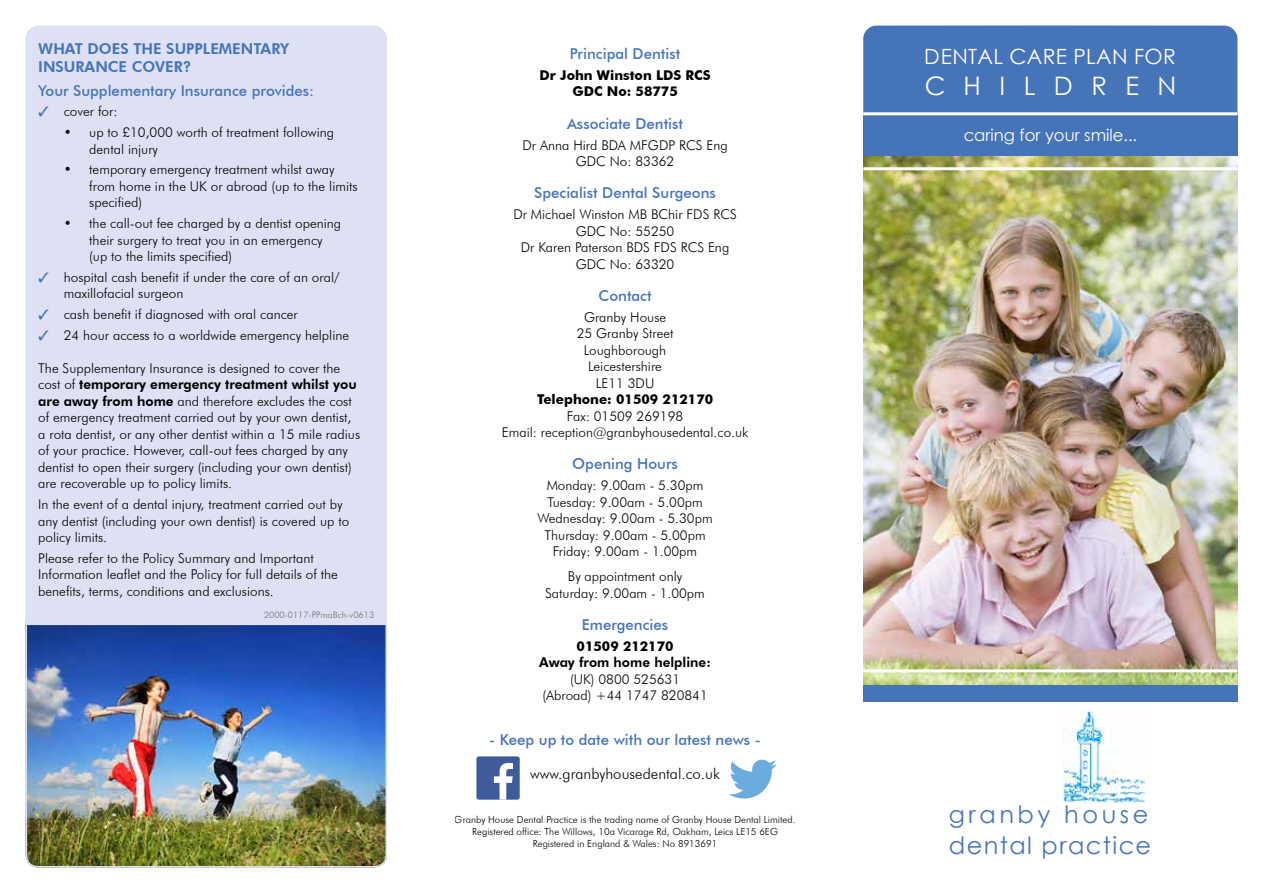
<style>
.page{position:relative;width:1263px;height:893px;background:#fff}
.page>*{position:absolute;margin:0;border:0;box-sizing:border-box;transform-origin:0 0}
.t1{font:25.5px "Century Gothic";letter-spacing:.725em;color:#fff}
.t2{font:24px/31.2px "Century Gothic";letter-spacing:.06em;color:#4674b9}
.t3{font:21px "Century Gothic";letter-spacing:.015em;color:#fff}
.t4{font:16.5px "Century Gothic";color:#fff}
.t5{font:500 15px "Futura BT";color:#4674b9}
.t6{font:800 15px/18px "Futura BT";color:#4674b9}
.t7{font:300 15px "Futura BT";color:#000}
.t8{font:300 13.5px/16.5px "Futura BT";color:#000}
.t9{font:700 13.5px/16.5px "Futura BT";color:#000;text-align:center}
.t10{font:800 13.5px "Futura BT";color:#000}
.t11{font:300 9.75px/11.7px "Futura BT";color:#000;text-align:center}
.t12{font:300 9px "Futura BT";color:#706f6f}
.s1{font-weight:800}
</style>
<div class="page">
<img style="left:26px;top:625px;width:361px;height:242px">
<div style="left:26px;top:611px;width:361px;height:256px;border:2px solid #dde1f3;border-radius:12px"></div>
<div style="left:26px;top:25px;width:361px;height:600px;background:#dde1f3"></div>
<img style="left:863px;top:156px;width:374px;height:529px">
<div style="left:863px;top:25px;width:374px;height:87px;background:#4674b9"></div>
<div style="left:863px;top:115px;width:374px;height:41px;background:#4674b9"></div>
<div style="left:863px;top:685px;width:374px;height:16px;background:#4674b9"></div>
<hr style="left:863px;top:167px;width:374px;height:3px;background:#fff">
<hr style="left:863px;top:669px;width:374px;height:3px;background:#fff">
<img style="left:1062px;top:711px;width:83px;height:92px">
<div style="left:476px;top:756px;width:44px;height:44px;background:#3e5b9b;border-radius:2px"></div>
<svg style="left:494px;top:763px;width:19px;height:37px"></svg>
<svg style="left:729px;top:760px;width:48px;height:38px"></svg>
<svg style="left:39px;top:107px;width:10px;height:10px"></svg>
<svg style="left:39px;top:272px;width:10px;height:10px"></svg>
<svg style="left:39px;top:309px;width:10px;height:11px"></svg>
<svg style="left:39px;top:330px;width:10px;height:10px"></svg>
<p class="t6" style="left:38px;top:39px;width:252px">WHAT DOES THE SUPPLEMENTARY<br>INSURANCE COVER?</p>
<p class="t5" style="left:38px;top:81px;width:277px">Your Supplementary Insurance provides:</p>
<p class="t8" style="left:64px;top:103px;width:55px">cover for:</p>
<p class="t8" style="left:89px;top:124px;width:246px;text-indent:-26px">• up to £10,000 worth of treatment following dental injury</p>
<p class="t8" style="left:89px;top:161px;width:270px;text-indent:-26px">• temporary emergency treatment whilst away from home in the UK or abroad (up to the limits specified)</p>
<p class="t8" style="left:89px;top:215px;width:253px;text-indent:-26px">• the call-out fee charged by a dentist opening their surgery to treat you in an emergency (up to the limits specified)</p>
<p class="t8" style="left:64px;top:269px;width:277px">hospital cash benefit if under the care of an oral/ maxillofacial surgeon</p>
<p class="t8" style="left:64px;top:304px;width:287px;line-height:20.7px">cash benefit if diagnosed with oral cancer<br>24 hour access to a worldwide emergency helpline</p>
<p class="t8" style="left:38px;top:360px;width:323px">The Supplementary Insurance is designed to cover the cost of <span class="s1">temporary emergency treatment whilst you are away from home</span> and therefore excludes the cost of emergency treatment carried out by your own dentist, a rota dentist, or any other dentist within a 15 mile radius of your practice. However, call-out fees charged by any dentist to open their surgery (including your own dentist) are recoverable up to policy limits.</p>
<p class="t8" style="left:38px;top:496px;width:313px">In the event of a dental injury, treatment carried out by any dentist (including your own dentist) is covered up to policy limits.</p>
<p class="t8" style="left:38px;top:550px;width:301px">Please refer to the Policy Summary and Important<br>Information leaflet and the Policy for full details of the benefits, terms, conditions and exclusions.</p>
<p class="t12" style="left:264px;top:609px;width:112px">2000-0117-PPmaBch-v0613</p>
<p class="t5" style="left:570px;top:45px;width:112px">Principal Dentist</p>
<p class="t9" style="left:540px;top:67px;width:173px">Dr John Winston LDS RCS<br>GDC No: 58775</p>
<p class="t5" style="left:567px;top:114px;width:118px">Associate Dentist</p>
<p class="t8" style="left:522px;top:136px;width:207px;text-align:center">Dr Anna Hird BDA MFGDP RCS Eng<br>GDC No: 83362</p>
<p class="t5" style="left:534px;top:184px;width:183px">Specialist Dental Surgeons</p>
<p class="t8" style="left:513px;top:206px;width:225px;text-align:center">Dr Michael Winston MB BChir FDS RCS<br>GDC No: 55250<br>Dr Karen Paterson BDS FDS RCS Eng<br>GDC No: 63320</p>
<p class="t5" style="left:599px;top:286px;width:55px">Contact</p>
<p class="t8" style="left:577px;top:308px;width:98px;text-align:center">Granby House<br>25 Granby Street<br>Loughborough<br>Leicestershire<br>LE11 3DU</p>
<p class="t9" style="left:537px;top:391px;width:178px">Telephone: 01509 212170</p>
<p class="t8" style="left:502px;top:407px;width:248px;text-align:center">Fax: 01509 269198<br>Email: reception@granbyhousedental.co.uk</p>
<p class="t5" style="left:572px;top:455px;width:107px">Opening Hours</p>
<p class="t8" style="left:537px;top:477px;width:177px;text-align:center">Monday: 9.00am - 5.30pm<br>Tuesday: 9.00am - 5.00pm<br>Wednesday: 9.00am - 5.30pm<br>Thursday: 9.00am - 5.00pm<br>Friday: 9.00am - 1.00pm</p>
<p class="t8" style="left:545px;top:568px;width:161px;text-align:center">By appointment only<br>Saturday: 9.00am - 1.00pm</p>
<p class="t5" style="left:582px;top:615px;width:88px">Emergencies</p>
<p class="t9" style="left:577px;top:637px;width:99px">01509 212170</p>
<p class="t10" style="left:539px;top:654px;width:173px">Away from home helpline:</p>
<p class="t8" style="left:542px;top:670px;width:167px;text-align:center">(UK) 0800 525631<br>(Abroad) +44 1747 820841</p>
<p class="t5" style="left:489px;top:731px;width:273px">- Keep up to date with our latest news -</p>
<p class="t7" style="left:530px;top:764px;width:191px">www.granbyhousedental.co.uk</p>
<p class="t11" style="left:455px;top:814px;width:342px">Granby House Dental Practice is the trading name of Granby House Dental Limited.<br>Registered office: The Willows, 10a Vicarage Rd, Oakham, Leics LE15 6EG<br>Registered in England &amp; Wales: No 8913691</p>
<h3 class="t3" style="left:925px;top:42px;width:253px">DENTAL CARE PLAN FOR</h3>
<h1 class="t1" style="left:924px;top:68px;width:254px">CHILDREN</h1>
<p class="t4" style="left:963px;top:124px;width:175px">caring for your smile...</p>
<h2 class="t2" style="left:949px;top:798px;width:204px">granby house dental practice</h2>
</div>
